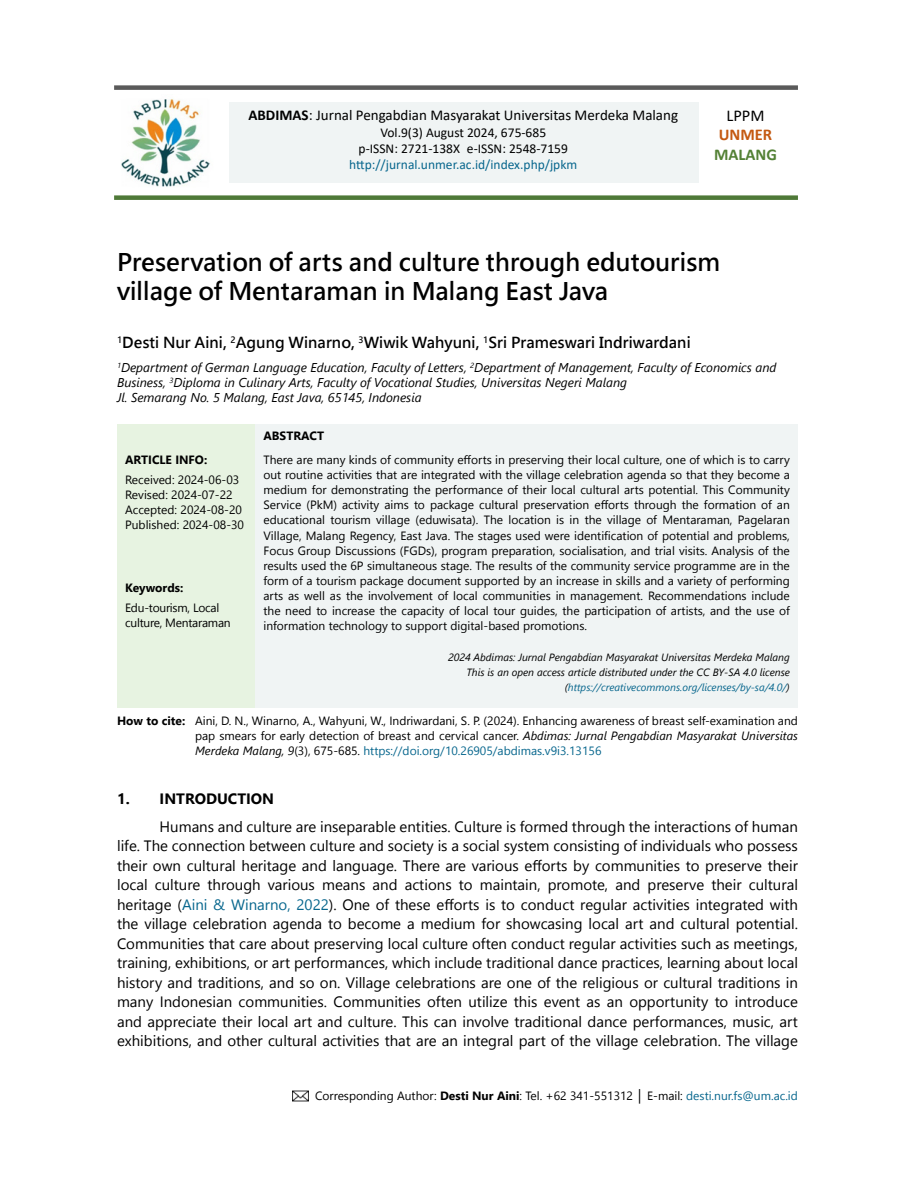
<style>
.page{position:relative;width:915px;height:1191px;background:#fff}
.page>*{position:absolute;margin:0;border:0;box-sizing:border-box;transform-origin:0 0}
.t1{font:24px/28.8px "Microsoft Jheng Hei UI Bold";color:#000}
.t2{font:700 16.5px "Calibri";color:#538135}
.t3{font:700 16.5px "Calibri";color:#c45911}
.t4{font:16.5px "Calibri";color:#000}
.t5{font:15px/19.5px "Segoe UI";color:#000;text-align:justify}
.t6{font:15px "Microsoft Jheng Hei UI Bold";color:#000}
.t7{font:15px "Calibri";color:#000}
.t8{font:700 15px "Segoe UI";color:#000}
.t9{font:13.5px/16.2px "Calibri";color:#000;text-align:center}
.t10{font:13.5px "Calibri";color:#07668d}
.t11{font:italic 12.75px/15.3px "Segoe UI";color:#000}
.t12{font:12px/15px "Segoe UI";color:#000;text-align:justify}
.t13{font:12px/15px "Segoe UI";letter-spacing:-.02em;color:#000}
.t14{font:700 12px "Segoe UI";color:#000}
.t15{font:italic 10.5px/15px "Segoe UI";color:#000;text-align:right}
.s1{font-weight:700}
.s2{color:#07668d}
.s3{font-style:italic}
.s4{font-family:"Arial"}
</style>
<div class="page">
<div style="left:229px;top:102px;width:469px;height:81px;background:#f0f4f4"></div>
<img style="left:121px;top:99px;width:89px;height:88px">
<div style="left:114px;top:85px;width:683px;height:5px;background:#5a5a5a"></div>
<div style="left:114px;top:195px;width:683px;height:5px;background:#4f7938"></div>
<div style="left:117px;top:424px;width:138px;height:283px;background:#e7f3e1"></div>
<div style="left:255px;top:424px;width:542px;height:283px;background:#f0f4f4"></div>
<img style="left:293px;top:1090px;width:15px;height:11px">
<p class="t7" style="left:248px;top:105px;width:431px"><span class="s1">ABDIMAS</span>: Jurnal Pengabdian Masyarakat Universitas Merdeka Malang</p>
<p class="t9" style="left:358px;top:124px;width:211px">Vol.9(3) August 2024, 675-685<br>p-ISSN: 2721-138X e-ISSN: 2548-7159</p>
<p class="t10" style="left:349px;top:155px;width:229px">http://jurnal.unmer.ac.id/index.php/jpkm</p>
<h2 class="t4" style="left:726px;top:104px;width:40px">LPPM</h2>
<h2 class="t3" style="left:718px;top:123px;width:55px">UNMER</h2>
<h2 class="t2" style="left:713px;top:143px;width:64px">MALANG</h2>
<h1 class="t1" style="left:117px;top:248px;width:604px">Preservation of arts and culture through edutourism village of Mentaraman in Malang East Java</h1>
<p class="t6" style="left:117px;top:333px;width:575px"><sup>1</sup>Desti Nur Aini, <sup>2</sup>Agung Winarno, <sup>3</sup>Wiwik Wahyuni, <sup>1</sup>Sri Prameswari Indriwardani</p>
<p class="t11" style="left:117px;top:359px;width:660px"><sup>1</sup>Department of German Language Education, Faculty of Letters, <sup>2</sup>Department of Management, Faculty of Economics and<br>Business, <sup>3</sup>Diploma in Culinary Arts, Faculty of Vocational Studies, Universitas Negeri Malang<br>Jl. Semarang No. 5 Malang, East Java, 65145, Indonesia</p>
<p class="t14" style="left:263px;top:426px;width:62px">ABSTRACT</p>
<p class="t12" style="left:263px;top:452px;width:527px">There are many kinds of community efforts in preserving their local culture, one of which is to carry out routine activities that are integrated with the village celebration agenda so that they become a medium for demonstrating the performance of their local cultural arts potential. This Community Service (PkM) activity aims to package cultural preservation efforts through the formation of an educational tourism village (eduwisata). The location is in the village of Mentaraman, Pagelaran Village, Malang Regency, East Java. The stages used were identification of potential and problems, Focus Group Discussions (FGDs), program preparation, socialisation, and trial visits. Analysis of the results used the 6P simultaneous stage. The results of the community service programme are in the form of a tourism package document supported by an increase in skills and a variety of performing arts as well as the involvement of local communities in management. Recommendations include the need to increase the capacity of local tour guides, the participation of artists, and the use of information technology to support digital-based promotions.</p>
<p class="t15" style="left:448px;top:649px;width:343px">2024 Abdimas: Jurnal Pengabdian Masyarakat Universitas Merdeka Malang<br>This is an open access article distributed under the CC BY-SA 4.0 license (<span class="s2">https://creativecommons.org/licenses/by-sa/4.0/</span>)</p>
<p class="t12" style="left:195px;top:713px;width:604px;text-indent:-78px"><span class="s1">How to cite:</span> Aini, D. N., Winarno, A., Wahyuni, W., Indriwardani, S. P. (2024). Enhancing awareness of breast self-examination and pap smears for early detection of breast and cervical cancer. <span class="s3">Abdimas: Jurnal Pengabdian Masyarakat Universitas Merdeka Malang, 9</span>(3), 675-685. <span class="s2">https://doi.org/10.26905/abdimas.v9i3.13156</span></p>
<p class="t14" style="left:125px;top:450px;width:84px">ARTICLE INFO:</p>
<p class="t12" style="left:125px;top:472px;width:120px;text-align:left">Received: 2024-06-03<br>Revised: 2024-07-22<br>Accepted: 2024-08-20<br>Published: 2024-08-30</p>
<p class="t14" style="left:125px;top:578px;width:60px">Keywords:</p>
<p class="t13" style="left:125px;top:600px;width:107px">Edu-tourism, Local culture, Mentaraman</p>
<p class="t8" style="left:117px;top:786px;width:158px">1. INTRODUCTION</p>
<p class="t5" style="left:117px;top:816px;width:682px;text-indent:43px">Humans and culture are inseparable entities. Culture is formed through the interactions of human life. The connection between culture and society is a social system consisting of individuals who possess their own cultural heritage and language. There are various efforts by communities to preserve their local culture through various means and actions to maintain, promote, and preserve their cultural heritage (<span class="s2">Aini &amp; Winarno, 2022</span>). One of these efforts is to conduct regular activities integrated with the village celebration agenda to become a medium for showcasing local art and cultural potential.<br>Communities that care about preserving local culture often conduct regular activities such as meetings, training, exhibitions, or art performances, which include traditional dance practices, learning about local history and traditions, and so on. Village celebrations are one of the religious or cultural traditions in many Indonesian communities. Communities often utilize this event as an opportunity to introduce and appreciate their local art and culture. This can involve traditional dance performances, music, art exhibitions, and other cultural activities that are an integral part of the village celebration. The village</p>
<p class="t12" style="left:315px;top:1088px;width:484px">Corresponding Author: <span class="s1">Desti Nur Aini</span>: Tel. +62 341-551312 <span class="s4">│</span> E-mail: <span class="s2">desti.nur.fs@um.ac.id</span></p>
</div>
